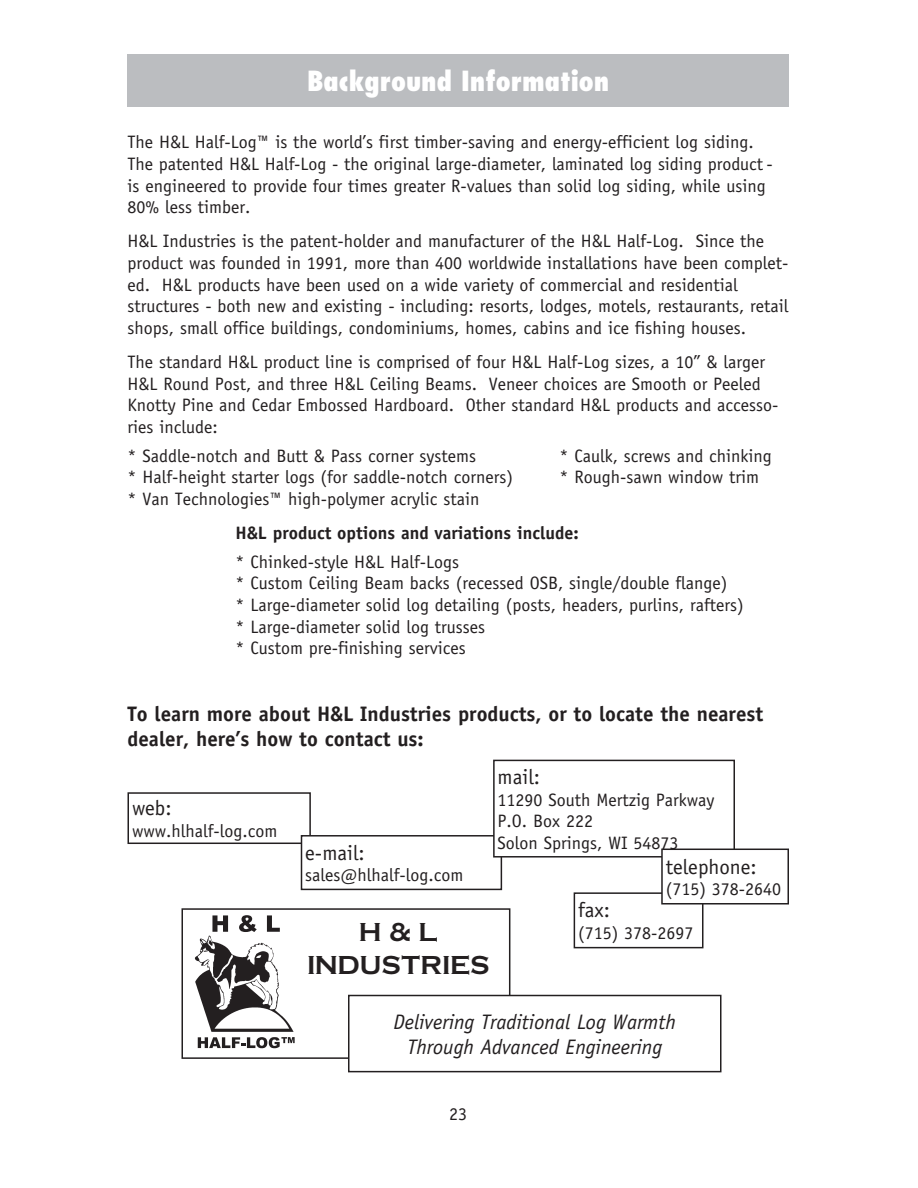
<style>
.page{position:relative;width:918px;height:1188px;background:#fff}
.page>*{position:absolute;margin:0;border:0;box-sizing:border-box;transform-origin:0 0}
.t1{font:800 condensed 27px "Futura";color:#fff}
.t2{font:27px/32.4px "Copperplate Bold DTC";color:#231f20;text-align:center}
.t3{font:700 21px/25.2px "Officina Sans";color:#231f20}
.t4{font:italic 21px/25.2px "Officina Sans";color:#231f20;text-align:center}
.t5{font:21px "Officina Sans";color:#231f20}
.t6{font:18px/21.6px "Officina Sans";color:#231f20}
.t7{font:700 18px "Officina Sans";color:#231f20}
</style>
<div class="page">
<div style="left:128px;top:792px;width:183px;height:52px;border:2px solid #231f20"></div>
<div style="left:302px;top:836px;width:199px;height:53px;background:#fff"></div>
<div style="left:301px;top:835px;width:201px;height:55px;border:2px solid #231f20"></div>
<div style="left:574px;top:892px;width:129px;height:56px;border:2px solid #231f20"></div>
<div style="left:494px;top:760px;width:240px;height:97px;background:#fff"></div>
<div style="left:493px;top:760px;width:242px;height:98px;border:2px solid #231f20"></div>
<div style="left:662px;top:849px;width:126px;height:55px;background:#fff"></div>
<div style="left:661px;top:849px;width:128px;height:56px;border:2px solid #231f20"></div>
<img style="left:194px;top:935px;width:100px;height:97px">
<svg style="left:212px;top:915px;width:16px;height:17px"></svg>
<svg style="left:239px;top:915px;width:18px;height:17px"></svg>
<svg style="left:267px;top:915px;width:13px;height:17px"></svg>
<svg style="left:198px;top:1037px;width:97px;height:11px"></svg>
<div style="left:182px;top:908px;width:328px;height:151px;border:2px solid #231f20"></div>
<div style="left:349px;top:996px;width:372px;height:76px;background:#fff"></div>
<div style="left:348px;top:995px;width:374px;height:77px;border:2px solid #231f20"></div>
<div style="left:128px;top:54px;width:661px;height:53px;background:#bbbdc0"></div>
<h1 class="t1" style="left:307px;top:70px;width:304px">Background Information</h1>
<p class="t6" style="left:128px;top:133px;width:647px">The H&amp;L Half-Log™ is the world’s first timber-saving and energy-efficient log siding.<br>The patented H&amp;L Half-Log - the original large-diameter, laminated log siding product - is engineered to provide four times greater R-values than solid log siding, while using 80% less timber.</p>
<p class="t6" style="left:128px;top:232px;width:663px">H&amp;L Industries is the patent-holder and manufacturer of the H&amp;L Half-Log. Since the product was founded in 1991, more than 400 worldwide installations have been complet&shy;ed. H&amp;L products have been used on a wide variety of commercial and residential structures - both new and existing - including: resorts, lodges, motels, restaurants, retail shops, small office buildings, condominiums, homes, cabins and ice fishing houses.</p>
<p class="t6" style="left:128px;top:353px;width:653px">The standard H&amp;L product line is comprised of four H&amp;L Half-Log sizes, a 10” &amp; larger H&amp;L Round Post, and three H&amp;L Ceiling Beams. Veneer choices are Smooth or Peeled Knotty Pine and Cedar Embossed Hardboard. Other standard H&amp;L products and accesso&shy;ries include:</p>
<p class="t6" style="left:128px;top:446px;width:350px">* Saddle-notch and Butt &amp; Pass corner systems</p>
<p class="t6" style="left:559px;top:446px;width:214px">* Caulk, screws and chinking</p>
<p class="t6" style="left:128px;top:468px;width:387px">* Half-height starter logs (for saddle-notch corners)</p>
<p class="t6" style="left:559px;top:468px;width:201px">* Rough-sawn window trim</p>
<p class="t6" style="left:128px;top:489px;width:354px">* Van Technologies™ high-polymer acrylic stain</p>
<p class="t7" style="left:236px;top:526px;width:345px">H&amp;L product options and variations include:</p>
<p class="t6" style="left:236px;top:552px;width:510px">* Chinked-style H&amp;L Half-Logs<br>* Custom Ceiling Beam backs (recessed OSB, single/double flange)<br>* Large-diameter solid log detailing (posts, headers, purlins, rafters) * Large-diameter solid log trusses<br>* Custom pre-finishing services</p>
<p class="t3" style="left:128px;top:703px;width:637px">To learn more about H&amp;L Industries products, or to locate the nearest dealer, here’s how to contact us:</p>
<p class="t5" style="left:132px;top:800px;width:41px">web:</p>
<p class="t6" style="left:132px;top:821px;width:147px">www.hlhalf-log.com</p>
<p class="t5" style="left:305px;top:844px;width:61px">e-mail:</p>
<p class="t6" style="left:305px;top:866px;width:160px">sales@hlhalf-log.com</p>
<h1 class="t2" style="left:308px;top:916px;width:184px">H &amp; L<br>INDUSTRIES</h1>
<p class="t5" style="left:498px;top:769px;width:44px">mail:</p>
<p class="t6" style="left:498px;top:790px;width:218px">11290 South Mertzig Parkway<br>P.O. Box 222<br>Solon Springs, WI 54873</p>
<p class="t5" style="left:666px;top:858px;width:93px">telephone:</p>
<p class="t6" style="left:666px;top:880px;width:117px">(715) 378-2640</p>
<p class="t5" style="left:578px;top:902px;width:33px">fax:</p>
<p class="t6" style="left:578px;top:924px;width:117px">(715) 378-2697</p>
<p class="t4" style="left:394px;top:1011px;width:284px">Delivering Traditional Log Warmth<br>Through Advanced Engineering</p>
<p class="t6" style="left:449px;top:1104px;width:19px">23</p>
</div>
